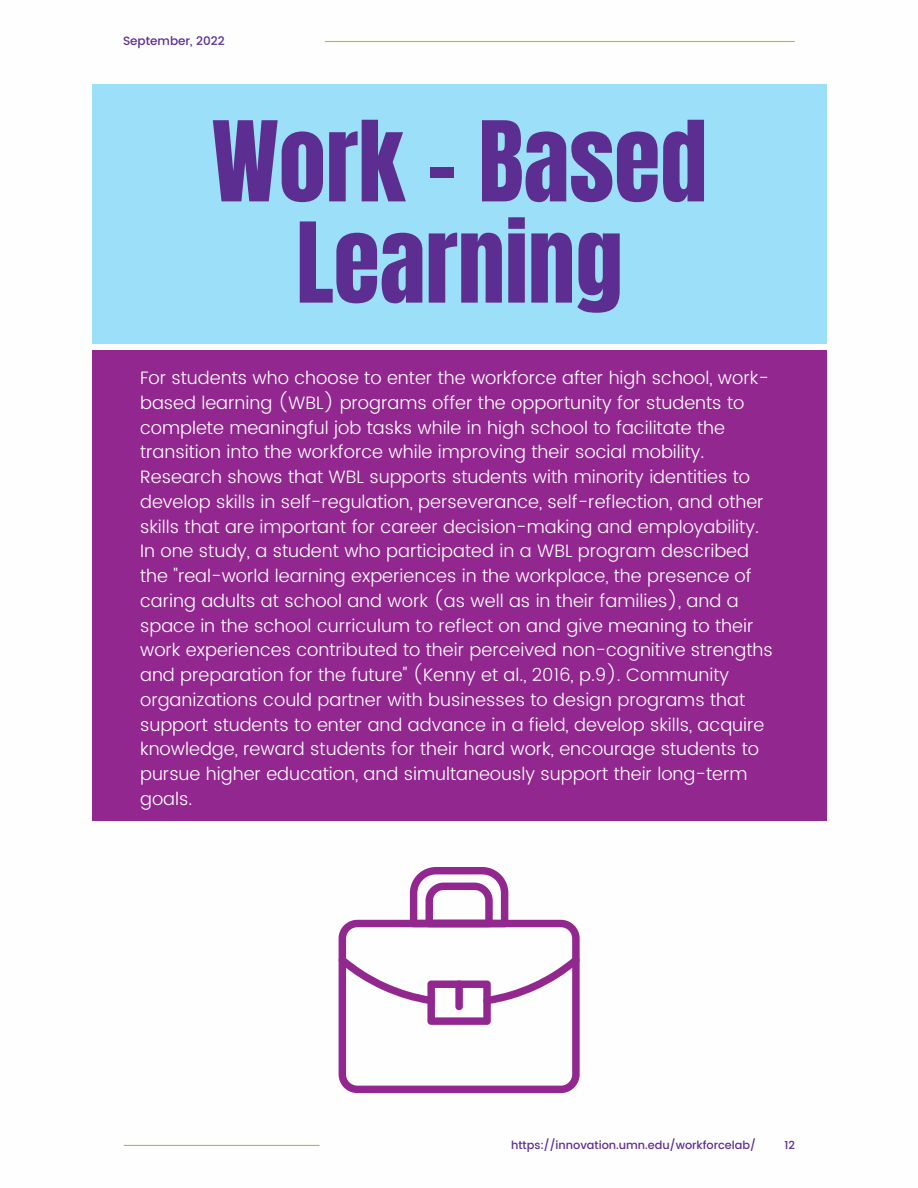
<style>
.page{position:relative;width:918px;height:1188px;background:#fff}
.page>*{position:absolute;margin:0;border:0;box-sizing:border-box;transform-origin:0 0}
.t1{font:94.5px/101.2px "Anton";color:#5c2e91;text-align:center}
.t2{font:300 18px/24.8px "Poppins";color:#fff}
.t3{font:500 12px "Poppins";color:#5c2e91}
.t4{font:500 11.25px "Poppins";color:#5c2e91}
</style>
<div class="page">
<div style="left:92px;top:84px;width:734px;height:260px;background:#9cdff8"></div>
<div style="left:92px;top:350px;width:734px;height:471px;background:#92278f"></div>
<hr style="left:124px;top:1145px;width:196px;height:1px;background:#a7c818">
<hr style="left:325px;top:41px;width:469px;height:1px;background:#a7c818">
<svg style="left:339px;top:867px;width:241px;height:226px"></svg>
<p class="t3" style="left:123px;top:34px;width:103px">September, 2022</p>
<h1 class="t1" style="left:212px;top:113px;width:497px">Work - Based<br>Learning</h1>
<p class="t2" style="left:140px;top:365px;width:634px">For students who choose to enter the workforce after high school, work&shy;based learning (WBL) programs offer the opportunity for students to complete meaningful job tasks while in high school to facilitate the transition into the workforce while improving their social mobility.<br>Research shows that WBL supports students with minority identities to develop skills in self-regulation, perseverance, self-reflection, and other skills that are important for career decision-making and employability.<br>In one study, a student who participated in a WBL program described the "real-world learning experiences in the workplace, the presence of caring adults at school and work (as well as in their families), and a space in the school curriculum to reflect on and give meaning to their work experiences contributed to their perceived non-cognitive strengths and preparation for the future" (Kenny et al., 2016, p.9). Community organizations could partner with businesses to design programs that support students to enter and advance in a field, develop skills, acquire knowledge, reward students for their hard work, encourage students to pursue higher education, and simultaneously support their long-term goals.</p>
<p class="t4" style="left:511px;top:1138px;width:246px">https://innovation.umn.edu/workforcelab/</p>
<p class="t4" style="left:785px;top:1138px;width:12px">12</p>
</div>
